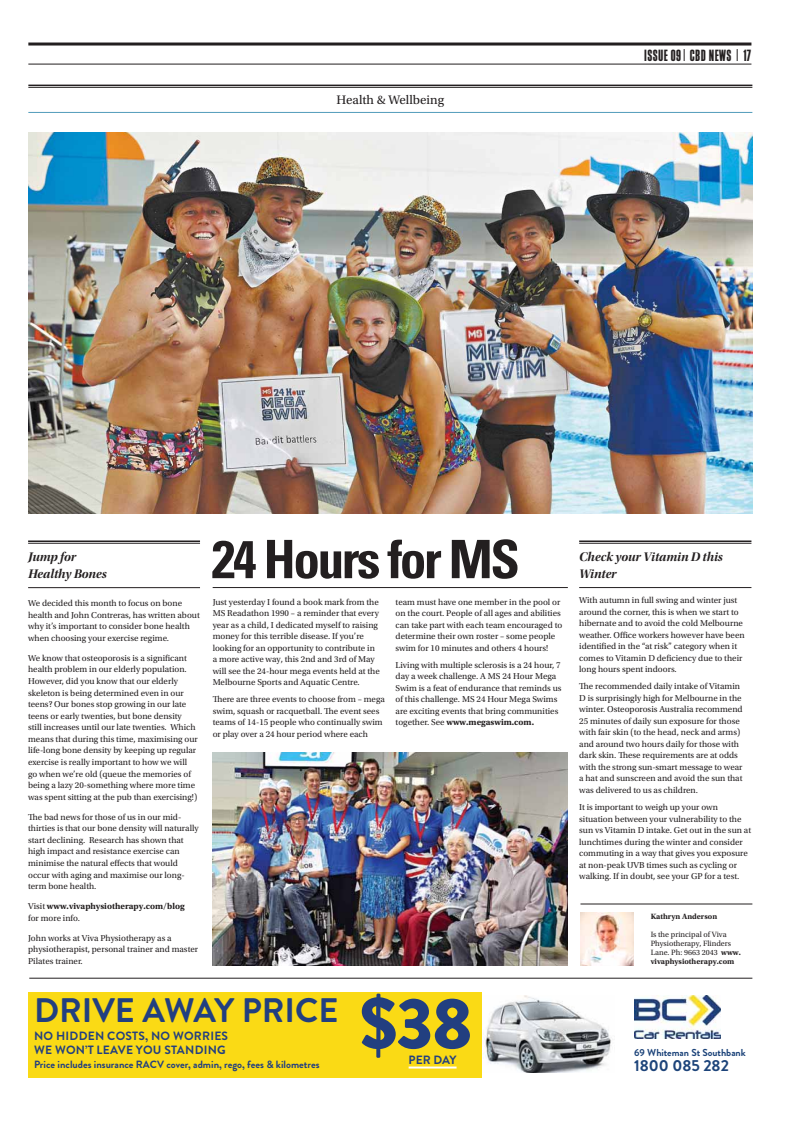
<style>
.page{position:relative;width:794px;height:1134px;background:#fff}
.page>*{position:absolute;margin:0;border:0;box-sizing:border-box;transform-origin:0 0}
.t1{font:900 72.1px "Brandon Grotesque";color:#223f80}
.t2{font:700 condensed 53px "Univers LT Std";letter-spacing:-.045em;color:#231f20}
.t3{font:700 34px "Brandon Grotesque";color:#223f80}
.t4{font:17px "Block Gothic Bold Extra Cond";letter-spacing:.025em;color:#231f20}
.t5{font:700 15.9px "Brandon Grotesque";color:#1d447a}
.t6{font:13px/17.1px "Utopia Std Bold Disp It";color:#231f20}
.t7{font:13px "Utopia Std";color:#231f20}
.t8{font:700 12px/13.7px "Brandon Grotesque";letter-spacing:.02em;color:#223f80}
.t9{font:700 10.5px "Brandon Grotesque";color:#223f80}
.t10{font:700 10.1px "Brandon Grotesque";color:#1d447a}
.t11{font:9px/11.5px "Utopia Std";color:#231f20}
.t12{font:700 9px/11.6px "Utopia Std";color:#231f20}
.t13{font:8px/9px "Utopia Std";color:#231f20}
.t14{font:700 8px "Utopia Std";color:#231f20}
.s1{font-weight:400}
.s2{font-weight:700}
</style>
<div class="page">
<hr style="left:28px;top:43px;width:723px;height:3px;background:#231f20">
<hr style="left:28px;top:64px;width:723px;height:1px;background:#231f20">
<svg style="left:684px;top:49px;width:1px;height:12px"></svg>
<svg style="left:737px;top:49px;width:1px;height:12px"></svg>
<div style="left:28px;top:992px;width:723px;height:85px;background:#fada15"></div>
<div style="left:482px;top:992px;width:269px;height:85px;background:#fff"></div>
<img style="left:484px;top:995px;width:127px;height:78px">
<hr style="left:408px;top:1066px;width:48px;height:2px;background:#fff">
<img style="left:634px;top:995px;width:87px;height:43px">
<img style="left:28px;top:133px;width:724px;height:381px">
<hr style="left:28px;top:112px;width:724px;height:1px;background:#519cba">
<hr style="left:28px;top:85px;width:724px;height:1px;background:#231f20">
<hr style="left:28px;top:87px;width:724px;height:1px;background:#231f20">
<img style="left:580px;top:913px;width:54px;height:52px">
<hr style="left:580px;top:904px;width:172px;height:1px;background:#231f20">
<hr style="left:29px;top:978px;width:723px;height:1px;background:#231f20">
<hr style="left:28px;top:540px;width:172px;height:2px;background:#231f20">
<hr style="left:28px;top:543px;width:172px;height:1px;background:#231f20">
<hr style="left:28px;top:587px;width:172px;height:1px;background:#231f20">
<img style="left:213px;top:752px;width:354px;height:214px">
<hr style="left:579px;top:540px;width:172px;height:2px;background:#231f20">
<hr style="left:579px;top:543px;width:172px;height:1px;background:#231f20">
<hr style="left:579px;top:587px;width:172px;height:1px;background:#231f20">
<hr style="left:213px;top:587px;width:355px;height:1px;background:#231f20">
<h3 class="t7" style="left:336px;top:95px;width:109px">Health &amp; Wellbeing</h3>
<h3 class="t4" style="left:644px;top:49px;width:109px">ISSUE 09 CBD NEWS 17</h3>
<h3 class="t6" style="left:28px;top:548px;width:80px">Jump for<br>Healthy Bones</h3>
<p class="t11" style="left:28px;top:598px;width:173px">We decided this month to focus on bone health and John Contreras, has written about why it’s important to consider bone health when choosing your exercise regime.</p>
<p class="t11" style="left:28px;top:653px;width:171px">We know that osteoporosis is a significant health problem in our elderly population.<br>However, did you know that our elderly skeleton is being determined even in our teens? Our bones stop growing in our late teens or early twenties, but bone density<br>still increases until our late twenties. Which means that during this time, maximising our life-long bone density by keeping up regular exercise is really important to how we will go when we’re old (queue the memories of being a lazy 20-something where more time was spent sitting at the pub than exercising!)</p>
<p class="t11" style="left:28px;top:812px;width:172px">The bad news for those of us in our mid&shy;thirties is that our bone density will naturally start declining. Research has shown that high impact and resistance exercise can minimise the natural effects that would occur with aging and maximise our long&shy;term bone health.</p>
<p class="t12" style="left:28px;top:901px;width:158px"><span class="s1">Visit</span> www.vivaphysiotherapy.com/blog <span class="s1">for more info.</span></p>
<p class="t11" style="left:28px;top:933px;width:172px">John works at Viva Physiotherapy as a physiotherapist, personal trainer and master<br>Pilates trainer.</p>
<h2 class="t2" style="left:212px;top:534px;width:310px">24 Hours for MS</h2>
<p class="t11" style="left:213px;top:597px;width:169px">Just yesterday I found a book mark from the MS Readathon 1990 – a reminder that every year as a child, I dedicated myself to raising money for this terrible disease. If you’re looking for an opportunity to contribute in a more active way, this 2nd and 3rd of May will see the 24-hour mega events held at the Melbourne Sports and Aquatic Centre.</p>
<p class="t11" style="left:213px;top:694px;width:174px">There are three events to choose from – mega swim, squash or racquetball. The event sees teams of 14-15 people who continually swim or play over a 24 hour period where each</p>
<p class="t11" style="left:395px;top:597px;width:168px">team must have one member in the pool or on the court. People of all ages and abilities can take part with each team encouraged to determine their own roster – some people swim for 10 minutes and others 4 hours!</p>
<p class="t11" style="left:395px;top:660px;width:167px">Living with multiple sclerosis is a 24 hour, 7 day a week challenge. A MS 24 Hour Mega Swim is a feat of endurance that reminds us of this challenge. MS 24 Hour Mega Swims are exciting events that bring communities together. See <span class="s2">www.megaswim.com.</span></p>
<h3 class="t3" style="left:34px;top:997px;width:306px">DRIVE AWAY PRICE</h3>
<h3 class="t8" style="left:34px;top:1030px;width:195px">NO HIDDEN COSTS, NO WORRIES<br>WE WON’T LEAVE YOU STANDING</h3>
<p class="t9" style="left:34px;top:1060px;width:287px">Price includes insurance RACV cover, admin, rego, fees &amp; kilometres</p>
<h1 class="t1" style="left:359px;top:981px;width:115px">$38</h1>
<h3 class="t8" style="left:408px;top:1054px;width:49px">PER DAY</h3>
<h3 class="t6" style="left:579px;top:548px;width:145px">Check your Vitamin D this<br>Winter</h3>
<p class="t11" style="left:579px;top:595px;width:167px">With autumn in full swing and winter just around the corner, this is when we start to hibernate and to avoid the cold Melbourne weather. Office workers however have been identified in the “at risk” category when it comes to Vitamin D deficiency due to their long hours spent indoors.</p>
<p class="t11" style="left:579px;top:681px;width:165px">The recommended daily intake of Vitamin D is surprisingly high for Melbourne in the winter. Osteoporosis Australia recommend 25 minutes of daily sun exposure for those with fair skin (to the head, neck and arms) and around two hours daily for those with dark skin. These requirements are at odds with the strong sun-smart message to wear a hat and sunscreen and avoid the sun that was delivered to us as children.</p>
<p class="t11" style="left:579px;top:802px;width:173px">It is important to weigh up your own situation between your vulnerability to the sun vs Vitamin D intake. Get out in the sun at lunchtimes during the winter and consider commuting in a way that gives you exposure at non-peak UVB times such as cycling or walking. If in doubt, see your GP for a test.</p>
<p class="t14" style="left:650px;top:913px;width:68px">Kathryn Anderson</p>
<p class="t13" style="left:650px;top:930px;width:92px">Is the principal of Viva<br>Physiotherapy, Flinders<br>Lane. Ph: 9663 2043 <span class="s2">www. vivaphysiotherapy.com</span></p>
<p class="t10" style="left:634px;top:1048px;width:113px">69 Whiteman St Southbank</p>
<h3 class="t5" style="left:634px;top:1060px;width:96px">1800 085 282</h3>
</div>
